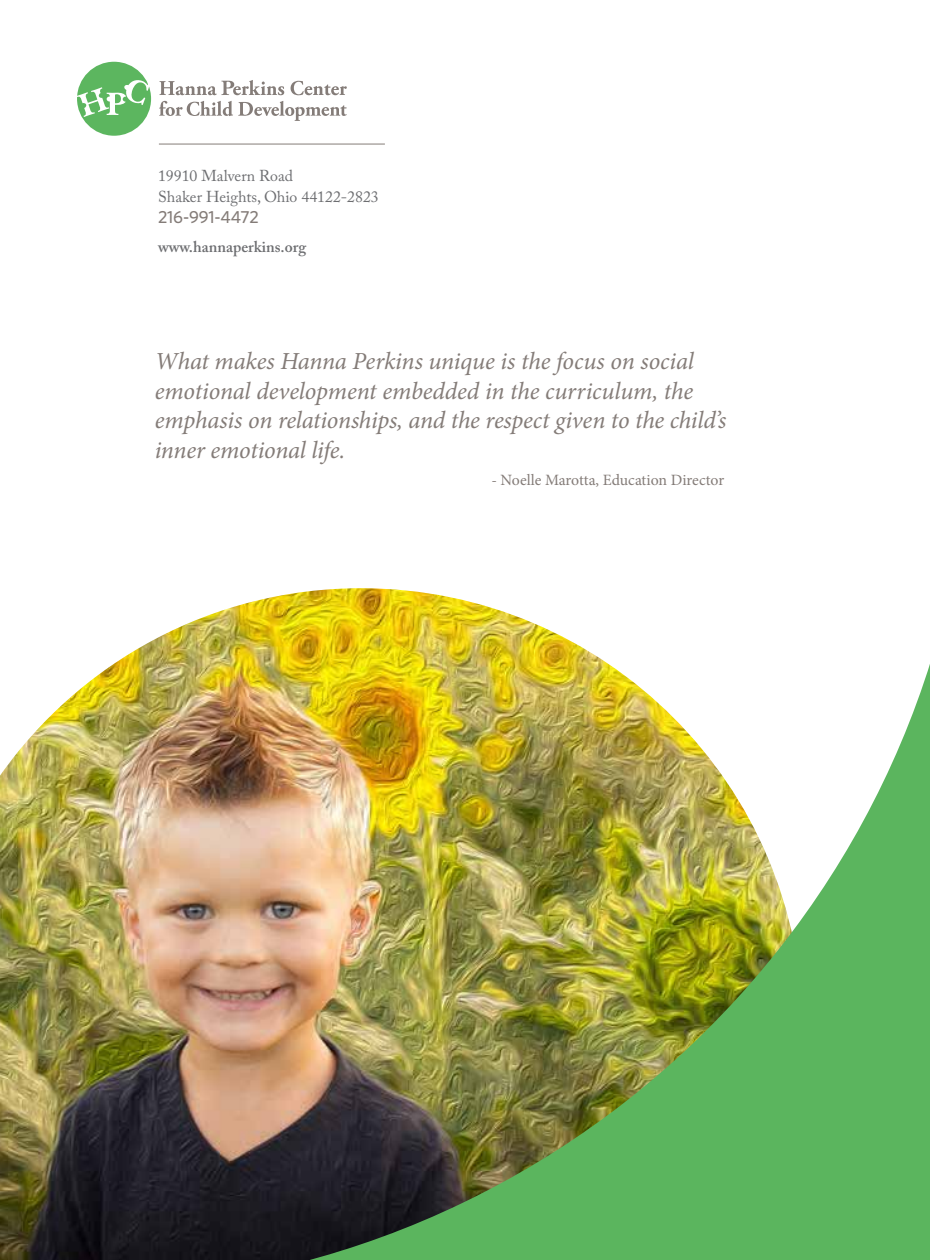
<style>
.page{position:relative;width:930px;height:1260px;background:#fff}
.page>*{position:absolute;margin:0;border:0;box-sizing:border-box;transform-origin:0 0}
.t1{font:italic 24.5px/29.4px "Minion Pro";letter-spacing:-.01em;color:#847c78}
.t2{font:500 17.5px "Whitney";letter-spacing:-.01em;color:#847c78}
.t3{font:15.75px/21px "Adobe Caslon Pro";color:#6d6e71}
.t4{font:15.75px "Minion Pro";color:#847c78}
.t5{font:600 15.75px "Adobe Caslon Pro";color:#6d6e71}
</style>
<div class="page">
<div style="left:77px;top:62px;width:74px;height:74px;background:#5cb65f;border-radius:50%"></div>
<svg style="left:77px;top:79px;width:73px;height:38px"></svg>
<svg style="left:290px;top:81px;width:57px;height:14px"></svg>
<svg style="left:159px;top:101px;width:188px;height:20px"></svg>
<svg style="left:159px;top:80px;width:125px;height:15px"></svg>
<hr style="left:159px;top:144px;width:226px;height:1px;background:#847c78">
<img style="left:0;top:695px;width:73px;height:565px">
<img style="left:73px;top:588px;width:856px;height:672px">
<p class="t3" style="left:158px;top:165px;width:222px">19910 Malvern Road<br>Shaker Heights, Ohio 44122-2823</p>
<p class="t2" style="left:158px;top:206px;width:102px">216-991-4472</p>
<p class="t5" style="left:158px;top:237px;width:150px">www.hannaperkins.org</p>
<p class="t1" style="left:155px;top:347px;width:573px">What makes Hanna Perkins unique is the focus on social emotional development embedded in the curriculum, the emphasis on relationships, and the respect given to the child’s inner emotional life.</p>
<p class="t4" style="left:491px;top:469px;width:234px">- Noelle Marotta, Education Director</p>
</div>
